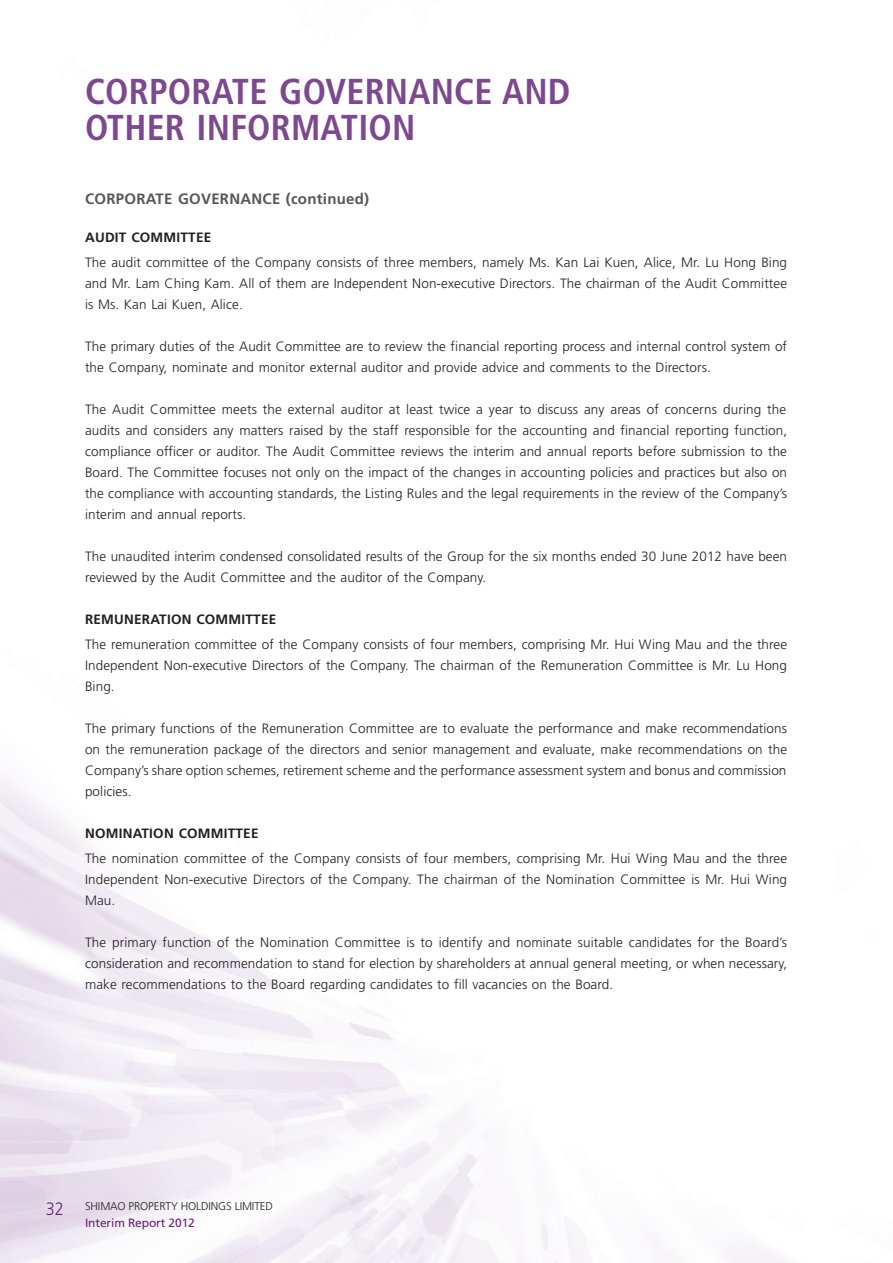
<style>
.page{position:relative;width:893px;height:1263px;background:#fff}
.page>*{position:absolute;margin:0;border:0;box-sizing:border-box;transform-origin:0 0}
.t1{font:700 condensed 36px/36px "Frutiger LT Std";letter-spacing:.005em;color:#7e4890}
.t2{font:700 15px "Frutiger LT Std";letter-spacing:.015em;color:#57585a}
.t3{font:300 13.5px/21px "Frutiger LT Std";letter-spacing:.005em;color:#231f20}
.t4{font:700 13.5px "Frutiger LT Std";color:#231f20}
.t5{font:12px "Frutiger LT Std";letter-spacing:-.01em;color:#6c1f7d}
.t6{font:300 11.25px "Frutiger LT Std";letter-spacing:-.01em;color:#231f20}
.s1{font-weight:700}
.s2{font-size:18px;color:#6c1f7d}
</style>
<div class="page">
<p class="t1" style="left:85px;top:74px;width:487px">CORPORATE GOVERNANCE AND<br>OTHER INFORMATION</p>
<p class="t2" style="left:85px;top:190px;width:286px">CORPORATE GOVERNANCE (CONTINUED)</p>
<p class="t4" style="left:85px;top:229px;width:19px">AUDIT</p>
<p class="t3" style="left:85px;top:224px;width:704px;line-height:25.2px;text-indent:46px"><span class="s1">COMMITTEE<br></span>The audit committee of the Company consists of three members, namely Ms. Kan Lai Kuen, Alice, Mr. Lu Hong Bing</p>
<p class="t3" style="left:85px;top:273px;width:704px">and Mr. Lam Ching Kam. All of them are Independent Non-executive Directors. The chairman of the Audit Committee is Ms. Kan Lai Kuen, Alice.</p>
<p class="t3" style="left:85px;top:336px;width:704px">The primary duties of the Audit Committee are to review the financial reporting process and internal control system of the Company, nominate and monitor external auditor and provide advice and comments to the Directors.</p>
<p class="t3" style="left:85px;top:399px;width:704px;text-align:justify">The Audit Committee meets the external auditor at least twice a year to discuss any areas of concerns during the audits and considers any matters raised by the staff responsible for the accounting and financial reporting function, compliance officer or auditor. The Audit Committee reviews the interim and annual reports before submission to the Board. The Committee focuses not only on the impact of the changes in accounting policies and practices but also on the compliance with accounting standards, the Listing Rules and the legal requirements in the review of the Company’s interim and annual reports.</p>
<p class="t3" style="left:85px;top:546px;width:704px">The unaudited interim condensed consolidated results of the Group for the six months ended 30 June 2012 have been reviewed by the Audit Committee and the auditor of the Company.</p>
<p class="t4" style="left:85px;top:611px;width:19px">REMUNERATION</p>
<p class="t3" style="left:85px;top:606px;width:704px;line-height:25.2px;text-indent:111px"><span class="s1">COMMITTEE<br></span>The remuneration committee of the Company consists of four members, comprising Mr. Hui Wing Mau and the three</p>
<p class="t3" style="left:85px;top:655px;width:703px">Independent Non-executive Directors of the Company. The chairman of the Remuneration Committee is Mr. Lu Hong<br>Bing.</p>
<p class="t3" style="left:85px;top:718px;width:703px;text-align:justify">The primary functions of the Remuneration Committee are to evaluate the performance and make recommendations on the remuneration package of the directors and senior management and evaluate, make recommendations on the Company’s share option schemes, retirement scheme and the performance assessment system and bonus and commission policies.</p>
<p class="t4" style="left:85px;top:825px;width:20px">NOMINATION</p>
<p class="t3" style="left:85px;top:820px;width:704px;line-height:25.2px;text-indent:94px"><span class="s1">COMMITTEE<br></span>The nomination committee of the Company consists of four members, comprising Mr. Hui Wing Mau and the three</p>
<p class="t3" style="left:85px;top:869px;width:704px">Independent Non-executive Directors of the Company. The chairman of the Nomination Committee is Mr. Hui Wing<br>Mau.</p>
<p class="t3" style="left:85px;top:932px;width:703px;text-align:justify">The primary function of the Nomination Committee is to identify and nominate suitable candidates for the Board’s consideration and recommendation to stand for election by shareholders at annual general meeting, or when necessary, make recommendations to the Board regarding candidates to fill vacancies on the Board.</p>
<p class="t6" style="left:46px;top:1200px;width:228px"><span class="s2">32</span> SHIMAO PROPERTY HOLDINGS LIMITED</p>
<p class="t5" style="left:85px;top:1215px;width:111px">Interim Report 2012</p>
</div>
